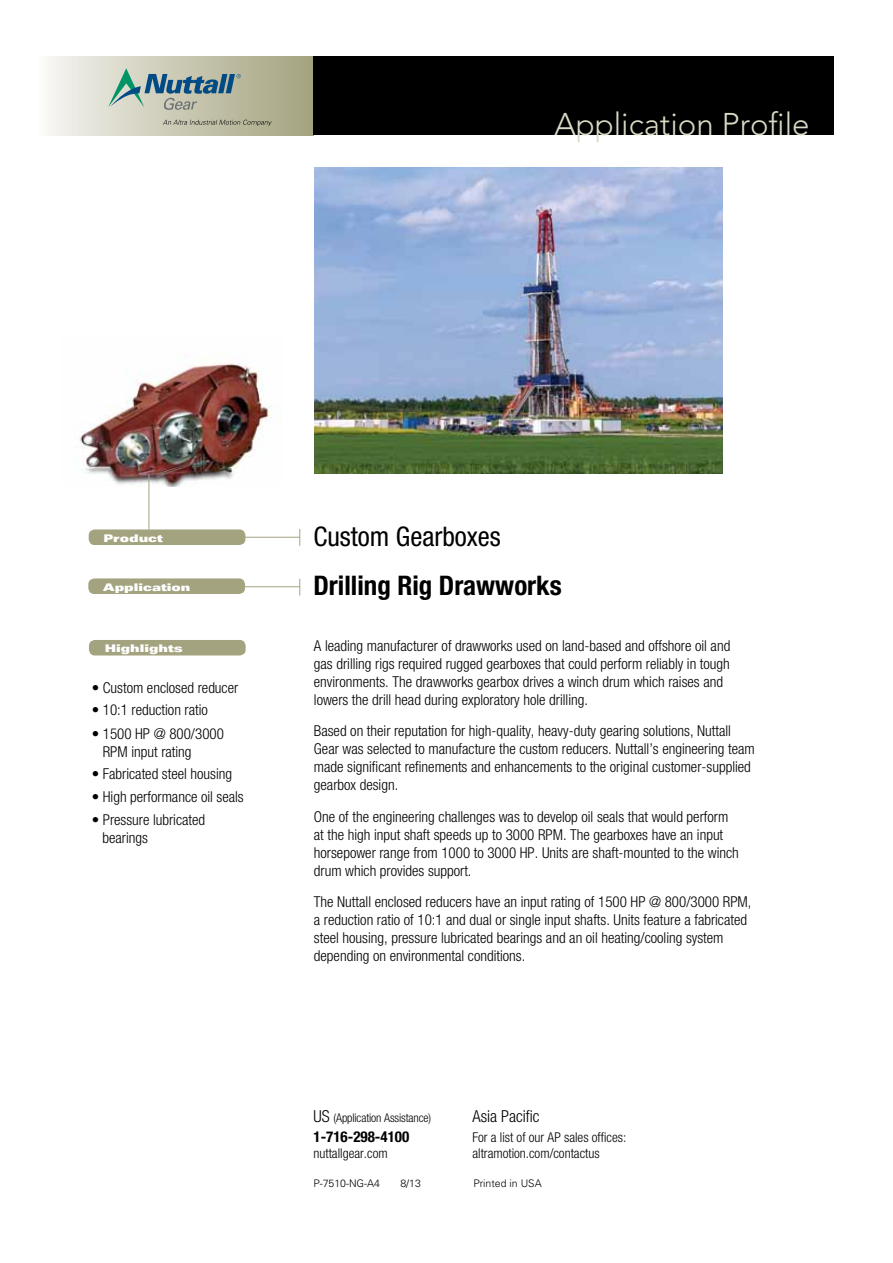
<style>
.page{position:relative;width:893px;height:1263px;background:#fff}
.page>*{position:absolute;margin:0;border:0;box-sizing:border-box;transform-origin:0 0}
.t1{font:300 31.2px "Avenir LT Std";color:#dadbc6}
.t2{font:700 condensed 27px "Helvetica Neue LT Std";color:#000}
.t3{font:condensed 27px "Helvetica Neue LT Std";color:#000}
.t4{font:300 condensed 16.5px "Helvetica Neue LT Std";color:#000}
.t5{font:300 condensed 15px/18px "Helvetica Neue LT Std";color:#000}
.t6{font:700 condensed 15px "Helvetica Neue LT Std";color:#000}
.t7{font:300 condensed 13.5px/16.5px "Helvetica Neue LT Std";color:#000}
.t8{font:300 condensed 12px "Helvetica Neue LT Std";letter-spacing:-.01em;color:#000}
.t9{font:10.5px "Univers LT Std X Black Ex";color:#fff}
.t10{font:300 10.5px "Univers LT Std";color:#000}
.s1{font-size:16.5px}
</style>
<div class="page">
<img style="left:80px;top:363px;width:192px;height:123px">
<div style="left:88px;top:578px;width:157px;height:16px;background:#a4a380;border-radius:6px"></div>
<div style="left:89px;top:529px;width:156px;height:16px;background:#a4a380;border-radius:6px"></div>
<div style="left:37px;top:56px;width:276px;height:79px;background:linear-gradient(to right,#f8f7f4,#a3a27d)"></div>
<div style="left:313px;top:56px;width:521px;height:79px;background:#000"></div>
<svg style="left:163px;top:120px;width:109px;height:6px"></svg>
<svg style="left:108px;top:68px;width:133px;height:42px;background:#99ada7"></svg>
<hr style="left:222px;top:537px;width:78px;height:1px;background:#a4a380">
<svg style="left:299px;top:529px;width:1px;height:17px"></svg>
<svg style="left:299px;top:579px;width:1px;height:16px"></svg>
<hr style="left:222px;top:586px;width:78px;height:1px;background:#a4a380">
<img style="left:314px;top:167px;width:408px;height:306px">
<div style="left:89px;top:640px;width:157px;height:15px;background:#a4a380;border-radius:6px"></div>
<hr style="left:149px;top:474px;width:1px;height:55px;background:#a4a380">
<h1 class="t1" style="left:554px;top:106px;width:257px">Application Profile</h1>
<p class="t9" style="left:103px;top:532px;width:61px">Product</p>
<p class="t9" style="left:103px;top:581px;width:89px">Application</p>
<p class="t9" style="left:105px;top:642px;width:80px">Highlights</p>
<p class="t5" style="left:92px;top:678px;width:148px">• Custom enclosed reducer</p>
<p class="t5" style="left:92px;top:701px;width:118px">• 10:1 reduction ratio</p>
<p class="t5" style="left:103px;top:724px;width:123px;text-indent:-11px">• 1500 HP @ 800/3000<br>RPM input rating</p>
<p class="t5" style="left:92px;top:765px;width:142px">• Fabricated steel housing</p>
<p class="t5" style="left:92px;top:788px;width:154px">• High performance oil seals</p>
<p class="t5" style="left:102px;top:811px;width:104px;text-indent:-11px">• Pressure lubricated bearings</p>
<h2 class="t3" style="left:313px;top:521px;width:189px">Custom Gearboxes</h2>
<h2 class="t2" style="left:313px;top:569px;width:250px">Drilling Rig Drawworks</h2>
<p class="t5" style="left:314px;top:636px;width:418px">A leading manufacturer of drawworks used on land-based and offshore oil and gas drilling rigs required rugged gearboxes that could perform reliably in tough environments. The drawworks gearbox drives a winch drum which raises and lowers the drill head during exploratory hole drilling.</p>
<p class="t5" style="left:314px;top:722px;width:442px">Based on their reputation for high-quality, heavy-duty gearing solutions, Nuttall Gear was selected to manufacture the custom reducers. Nuttall’s engineering team made significant refinements and enhancements to the original customer-supplied gearbox design.</p>
<p class="t5" style="left:314px;top:807px;width:426px">One of the engineering challenges was to develop oil seals that would perform at the high input shaft speeds up to 3000 RPM. The gearboxes have an input horsepower range from 1000 to 3000 HP. Units are shaft-mounted to the winch drum which provides support.</p>
<p class="t5" style="left:314px;top:893px;width:439px">The Nuttall enclosed reducers have an input rating of 1500 HP @ 800/3000 RPM, a reduction ratio of 10:1 and dual or single input shafts. Units feature a fabricated steel housing, pressure lubricated bearings and an oil heating/cooling system depending on environmental conditions.</p>
<p class="t8" style="left:313px;top:1111px;width:119px"><span class="s1">US</span> (Application Assistance)</p>
<p class="t6" style="left:313px;top:1127px;width:97px">1-716-298-4100</p>
<p class="t7" style="left:313px;top:1145px;width:76px">nuttallgear.com</p>
<p class="t4" style="left:472px;top:1107px;width:69px">Asia Pacific</p>
<p class="t7" style="left:472px;top:1129px;width:155px">For a list of our AP sales offices: altramotion.com/contactus</p>
<p class="t10" style="left:313px;top:1177px;width:68px">P-7510-NG-A4</p>
<p class="t10" style="left:400px;top:1177px;width:22px">8/13</p>
<p class="t10" style="left:473px;top:1177px;width:70px">Printed in USA</p>
</div>
